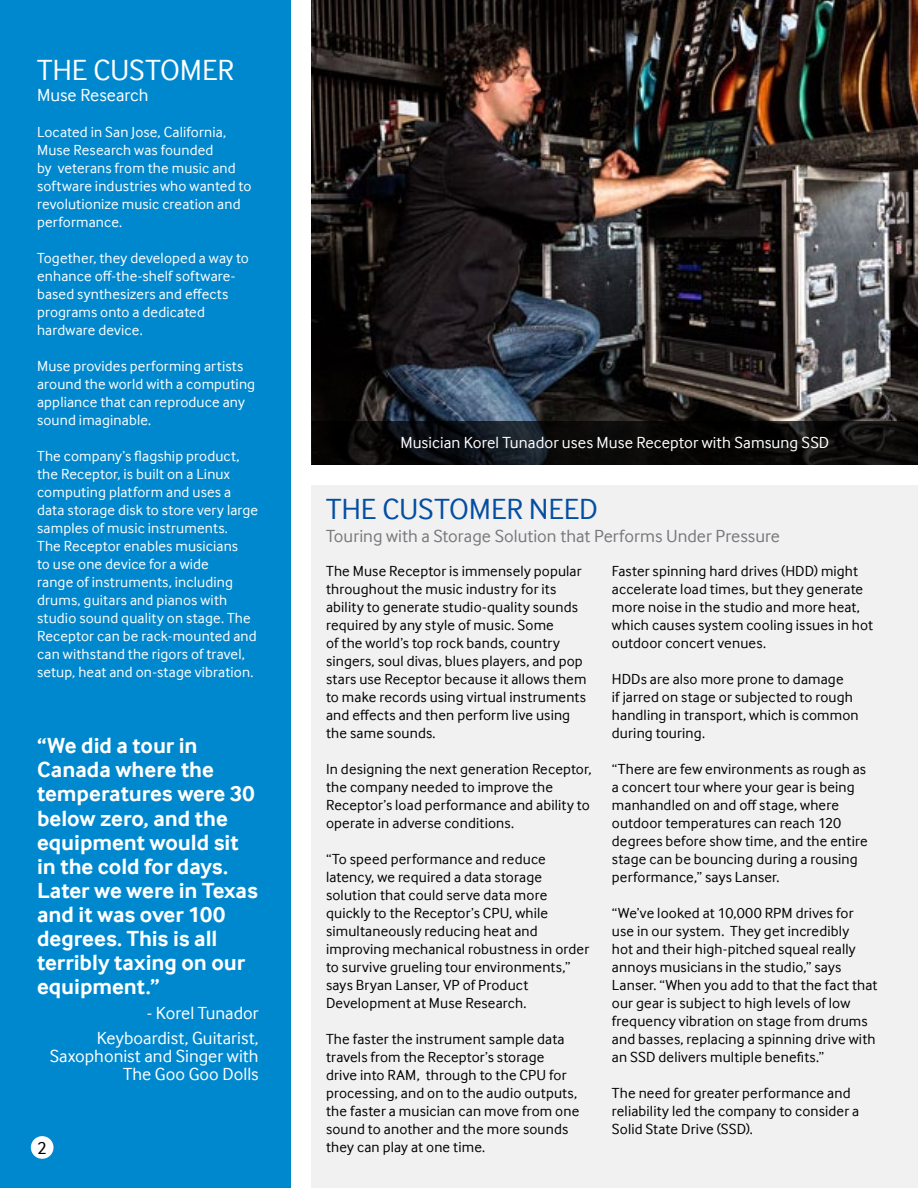
<style>
.page{position:relative;width:918px;height:1188px;background:#fff}
.page>*{position:absolute;margin:0;border:0;box-sizing:border-box;transform-origin:0 0}
.t1{font:30px "Samsung Inter Face";letter-spacing:-.005em;color:#034ea2}
.t2{font:30px "Samsung Inter Face";letter-spacing:-.005em;color:#fff}
.t3{font:700 22.5px/24px "Samsung Inter Face";color:#fff}
.t4{font:18px/24.9px "Samsung Inter Face";color:#fff;text-align:right}
.t5{font:18px "Samsung Inter Face";color:#77787b}
.t6{font:18px "Samsung Inter Face";color:#000}
.t7{font:16.5px "Samsung Inter Face";letter-spacing:.005em;color:#fff}
.t8{font:15px/18px "Samsung Inter Face";letter-spacing:.01em;color:#000}
.t9{font:15px/18px "Samsung Inter Face";letter-spacing:.01em;color:#fff}
</style>
<div class="page">
<div style="left:0;top:0;width:290px;height:1188px;background:#0088ce"></div>
<div style="left:312px;top:486px;width:606px;height:702px;background:#f1f1f2"></div>
<img style="left:312px;top:0;width:606px;height:421px">
<div style="left:31px;top:1136px;width:23px;height:23px;background:#fff;border-radius:50%"></div>
<svg style="left:312px;top:421px;width:606px;height:43px;background:#0c0c0d"></svg>
<h1 class="t2" style="left:37px;top:53px;width:191px">The Custom er</h1>
<p class="t4" style="left:37px;top:82px;width:113px">Muse Research</p>
<p class="t9" style="left:37px;top:123px;width:216px">Located in San Jose, California,<br>Muse Research was founded<br>by veterans from the music and software industries who wanted to revolutionize music creation and performance.</p>
<p class="t9" style="left:37px;top:249px;width:213px">Together, they developed a way to enhance off-the-shelf software&shy;based synthesizers and effects programs onto a dedicated hardware device.</p>
<p class="t9" style="left:37px;top:357px;width:220px">Muse provides performing artists around the world with a computing appliance that can reproduce any sound imaginable.</p>
<p class="t9" style="left:37px;top:447px;width:223px">The company’s flagship product, the Receptor, is built on a Linux computing platform and uses a data storage disk to store very large samples of music instruments.<br>The Receptor enables musicians<br>to use one device for a wide<br>range of instruments, including drums, guitars and pianos with studio sound quality on stage. The<br>Receptor can be rack-mounted and can withstand the rigors of travel, setup, heat and on-stage vibration.</p>
<h2 class="t3" style="left:37px;top:734px;width:222px">“We did a tour in<br>Canada where the temperatures were 30 below zero, and the equipment would sit in the cold for days.<br>Later we were in Texas and it was over 100 degrees. This is all terribly taxing on our equipment.”</h2>
<p class="t4" style="left:97px;top:1001px;width:163px">- Korel Tunador<br>Keyboardist, Guitarist,</p>
<p class="t4" style="left:50px;top:1047px;width:210px;line-height:18px">Saxophonist and Singer with<br>The Goo Goo Dolls</p>
<p class="t6" style="left:37px;top:1138px;width:11px">2</p>
<p class="t7" style="left:400px;top:433px;width:412px">Musician Korel Tunador uses Muse Receptor with Samsung SSD</p>
<h1 class="t1" style="left:326px;top:492px;width:18px">THE</h1>
<h1 class="t1" style="left:382px;top:492px;width:217px">Custom er Need</h1>
<p class="t5" style="left:326px;top:526px;width:455px">Touring with a Storage Solution that Performs Under Pressure</p>
<p class="t8" style="left:326px;top:562px;width:262px">The Muse Receptor is immensely popular throughout the music industry for its ability to generate studio-quality sounds required by any style of music. Some<br>of the world’s top rock bands, country singers, soul divas, blues players, and pop stars use Receptor because it allows them to make records using virtual instruments and effects and then perform live using the same sounds.</p>
<p class="t8" style="left:326px;top:760px;width:267px">In designing the next generation Receptor, the company needed to improve the Receptor’s load performance and ability to operate in adverse conditions.</p>
<p class="t8" style="left:326px;top:850px;width:265px">“To speed performance and reduce latency, we required a data storage solution that could serve data more quickly to the Receptor’s CPU, while simultaneously reducing heat and improving mechanical robustness in order to survive grueling tour environments,” says Bryan Lanser, VP of Product Development at Muse Research.</p>
<p class="t8" style="left:326px;top:1030px;width:255px">The faster the instrument sample data travels from the Receptor’s storage<br>drive into RAM, through to the CPU for processing, and on to the audio outputs, the faster a musician can move from one sound to another and the more sounds they can play at one time.</p>
<p class="t8" style="left:612px;top:562px;width:263px;text-indent:202px">) might accelerate load times, but they generate more noise in the studio and more heat, which causes system cooling issues in hot outdoor concert venues.</p>
<p class="t8" style="left:612px;top:670px;width:10px">HDD</p>
<p class="t8" style="left:612px;top:562px;width:184px">Faster spinning hard drives (HDD</p>
<p class="t8" style="left:612px;top:670px;width:248px;text-indent:29px">s are also more prone to damage<br>if jarred on stage or subjected to rough handling in transport, which is common during touring.</p>
<p class="t8" style="left:612px;top:760px;width:257px">“There are few environments as rough as a concert tour where your gear is being manhandled on and off stage, where outdoor temperatures can reach 120 degrees before show time, and the entire stage can be bouncing during a rousing performance,” says Lanser.</p>
<p class="t8" style="left:612px;top:904px;width:267px">“We’ve looked at 10,000 RPM drives for use in our system. They get incredibly<br>hot and their high-pitched squeal really annoys musicians in the studio,” says Lanser. “When you add to that the fact that our gear is subject to high levels of low frequency vibration on stage from drums and basses, replacing a spinning drive with an SSD delivers multiple benefits.”</p>
<p class="t8" style="left:612px;top:1084px;width:249px">The need for greater performance and reliability led the company to consider a<br>Solid State Drive (SSD).</p>
</div>
